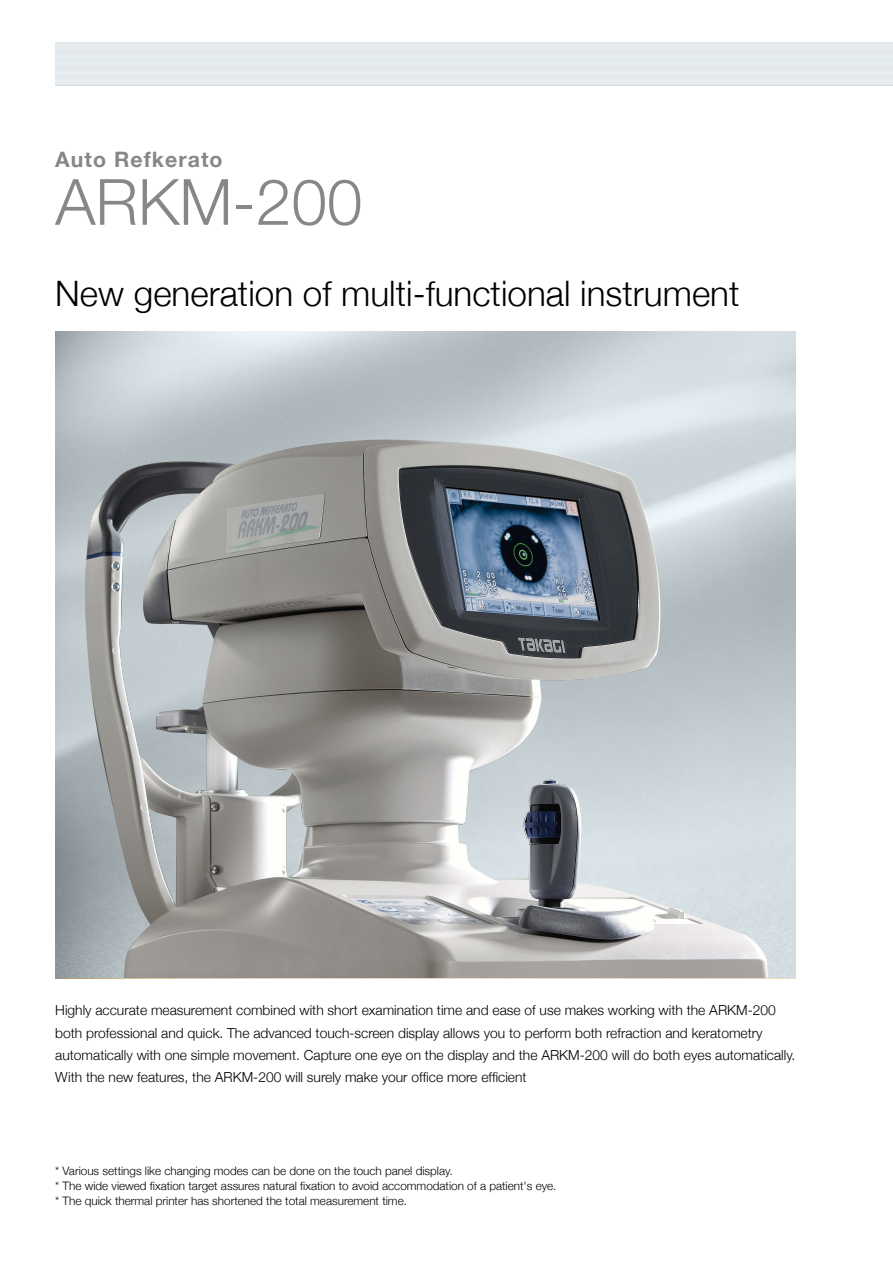
<style>
.page{position:relative;width:893px;height:1263px;background:#fff}
.page>*{position:absolute;margin:0;border:0;box-sizing:border-box;transform-origin:0 0}
.t1{font:300 63.75px "Helvetica Neue";color:#878786}
.t2{font:300 35.1px "Helvetica Neue";color:#000}
.t3{font:700 21.3px "Helvetica Neue";letter-spacing:.05em;color:#878786}
.t4{font:300 13.8px/22.4px "Helvetica Neue";color:#000}
.t5{font:300 11.7px/14.9px "Helvetica Neue";color:#000}
</style>
<div class="page">
<img style="left:84px;top:439px;width:684px;height:539px">
<div style="left:55px;top:43px;width:838px;height:8px;background:#e6ebee"></div>
<div style="left:55px;top:51px;width:838px;height:9px;background:#e6ebee"></div>
<div style="left:55px;top:60px;width:838px;height:8px;background:#e6ebee"></div>
<div style="left:55px;top:68px;width:838px;height:9px;background:#e6ebee"></div>
<div style="left:55px;top:77px;width:838px;height:8px;background:#e6ebee"></div>
<h3 class="t3" style="left:55px;top:143px;width:169px">Auto Refkerato</h3>
<h1 class="t1" style="left:55px;top:163px;width:309px">ARKM-200</h1>
<h2 class="t2" style="left:55px;top:272px;width:686px">New generation of multi-functional instrument</h2>
<p class="t4" style="left:55px;top:999px;width:741px">Highly accurate measurement combined with short examination time and ease of use makes working with the ARKM-200 both professional and quick. The advanced touch-screen display allows you to perform both refraction and keratometry automatically with one simple movement. Capture one eye on the display and the ARKM-200 will do both eyes automatically.<br>With the new features, the ARKM-200 will surely make your office more efficient</p>
<p class="t5" style="left:55px;top:1163px;width:503px">* Various settings like changing modes can be done on the touch panel display.<br>* The wide viewed fixation target assures natural fixation to avoid accommodation of a patient's eye. * The quick thermal printer has shortened the total measurement time.</p>
</div>
